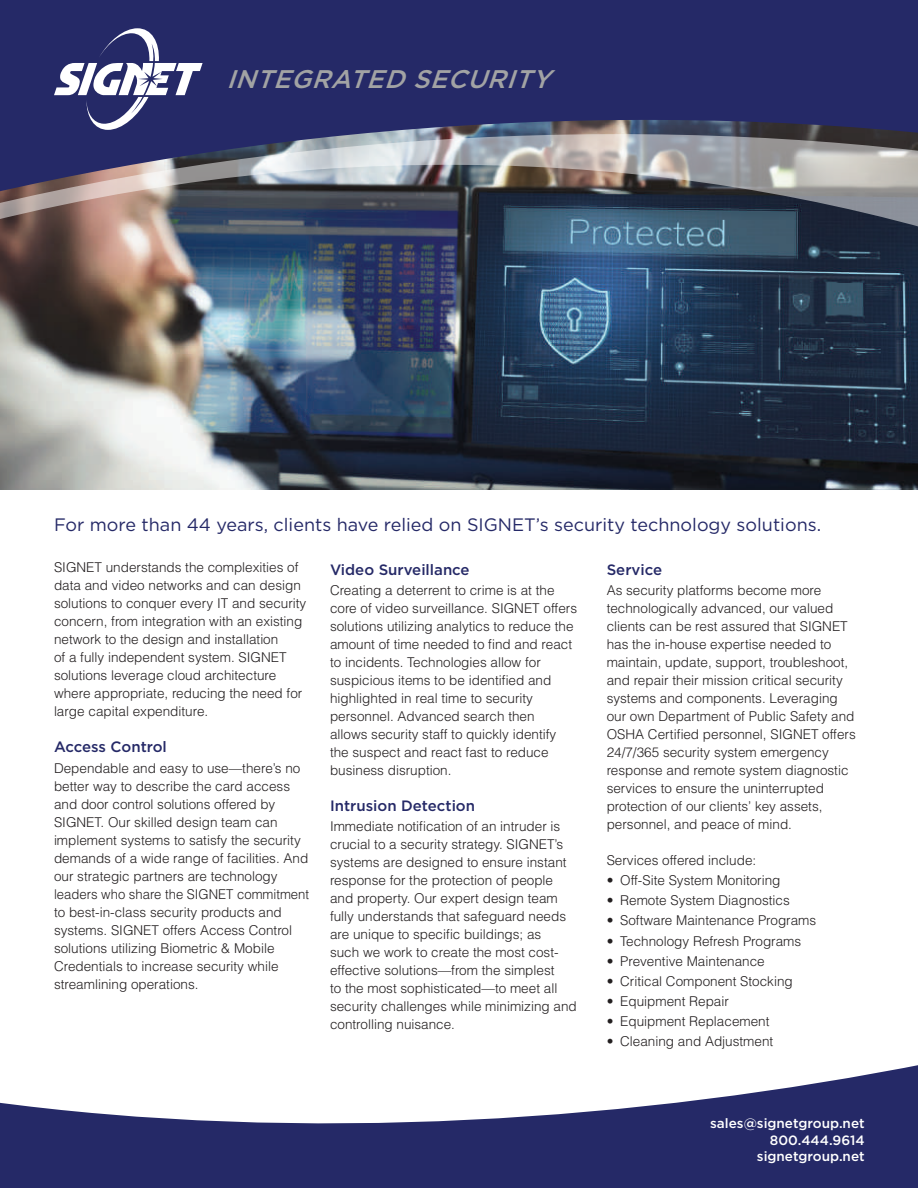
<style>
.page{position:relative;width:918px;height:1188px;background:#fff}
.page>*{position:absolute;margin:0;border:0;box-sizing:border-box;transform-origin:0 0}
.t1{font:italic 500 25.5px "Gotham";color:#a2a3a4}
.t2{font:18px "Gotham";color:#252967}
.t3{font:500 15px "Gotham";color:#252967}
.t4{font:300 13.5px/18px "Helvetica LT Std";color:#231f20}
.t5{font:500 13.5px/16.5px "Gotham";color:#fff;text-align:right}
</style>
<div class="page">
<img style="left:0;top:279px;width:918px;height:210px">
<div style="left:0;top:0;width:918px;height:133px;background:#252967"></div>
<img style="left:0;top:133px;width:918px;height:146px">
<svg style="left:54px;top:28px;width:149px;height:102px"></svg>
<svg style="left:0;top:1065px;width:918px;height:123px;fill:#252967"></svg>
<h1 class="t1" style="left:227px;top:62px;width:336px">INTEGRATED SECURITY</h1>
<h2 class="t2" style="left:54px;top:513px;width:769px">For more than 44 years, clients have relied on SIGNET’s security technology solutions.</h2>
<p class="t4" style="left:54px;top:559px;width:254px">SIGNET understands the complexities of data and video networks and can design solutions to conquer every IT and security concern, from integration with an existing network to the design and installation<br>of a fully independent system. SIGNET solutions leverage cloud architecture where appropriate, reducing the need for large capital expenditure.</p>
<p class="t3" style="left:54px;top:737px;width:114px">Access Control</p>
<p class="t4" style="left:54px;top:759px;width:257px">Dependable and easy to use—there’s no better way to describe the card access and door control solutions offered by SIGNET. Our skilled design team can implement systems to satisfy the security demands of a wide range of facilities. And our strategic partners are technology leaders who share the SIGNET commitment to best-in-class security products and systems. SIGNET offers Access Control solutions utilizing Biometric &amp; Mobile Credentials to increase security while streamlining operations.</p>
<p class="t3" style="left:330px;top:560px;width:141px">Video Surveillance</p>
<p class="t4" style="left:330px;top:581px;width:249px">Creating a deterrent to crime is at the core of video surveillance. SIGNET offers solutions utilizing analytics to reduce the amount of time needed to find and react to incidents. Technologies allow for suspicious items to be identified and highlighted in real time to security personnel. Advanced search then<br>allows security staff to quickly identify the suspect and react fast to reduce business disruption.</p>
<p class="t3" style="left:330px;top:796px;width:147px">Intrusion Detection</p>
<p class="t4" style="left:330px;top:817px;width:248px">Immediate notification of an intruder is crucial to a security strategy. SIGNET’s systems are designed to ensure instant response for the protection of people and property. Our expert design team fully understands that safeguard needs are unique to specific buildings; as<br>such we work to create the most cost&shy;effective solutions—from the simplest<br>to the most sophisticated—to meet all security challenges while minimizing and controlling nuisance.</p>
<p class="t3" style="left:607px;top:560px;width:57px">Service</p>
<p class="t4" style="left:607px;top:581px;width:251px">As security platforms become more technologically advanced, our valued clients can be rest assured that SIGNET has the in-house expertise needed to maintain, update, support, troubleshoot, and repair their mission critical security systems and components. Leveraging our own Department of Public Safety and OSHA Certified personnel, SIGNET offers 24/7/365 security system emergency response and remote system diagnostic services to ensure the uninterrupted protection of our clients’ key assets, personnel, and peace of mind.</p>
<p class="t4" style="left:607px;top:851px;width:151px">Services offered include:</p>
<p class="t4" style="left:607px;top:871px;width:175px">• Off-Site System Monitoring</p>
<p class="t4" style="left:607px;top:891px;width:185px">• Remote System Diagnostics</p>
<p class="t4" style="left:607px;top:911px;width:211px">• Software Maintenance Programs</p>
<p class="t4" style="left:607px;top:932px;width:196px">• Technology Refresh Programs</p>
<p class="t4" style="left:607px;top:952px;width:160px">• Preventive Maintenance</p>
<p class="t4" style="left:607px;top:972px;width:188px">• Critical Component Stocking</p>
<p class="t4" style="left:607px;top:992px;width:124px">• Equipment Repair</p>
<p class="t4" style="left:607px;top:1012px;width:164px">• Equipment Replacement</p>
<p class="t4" style="left:607px;top:1032px;width:168px">• Cleaning and Adjustment</p>
<p class="t5" style="left:710px;top:1115px;width:156px">sales@signetgroup.net<br>800.444.9614 signetgroup.net</p>
</div>
